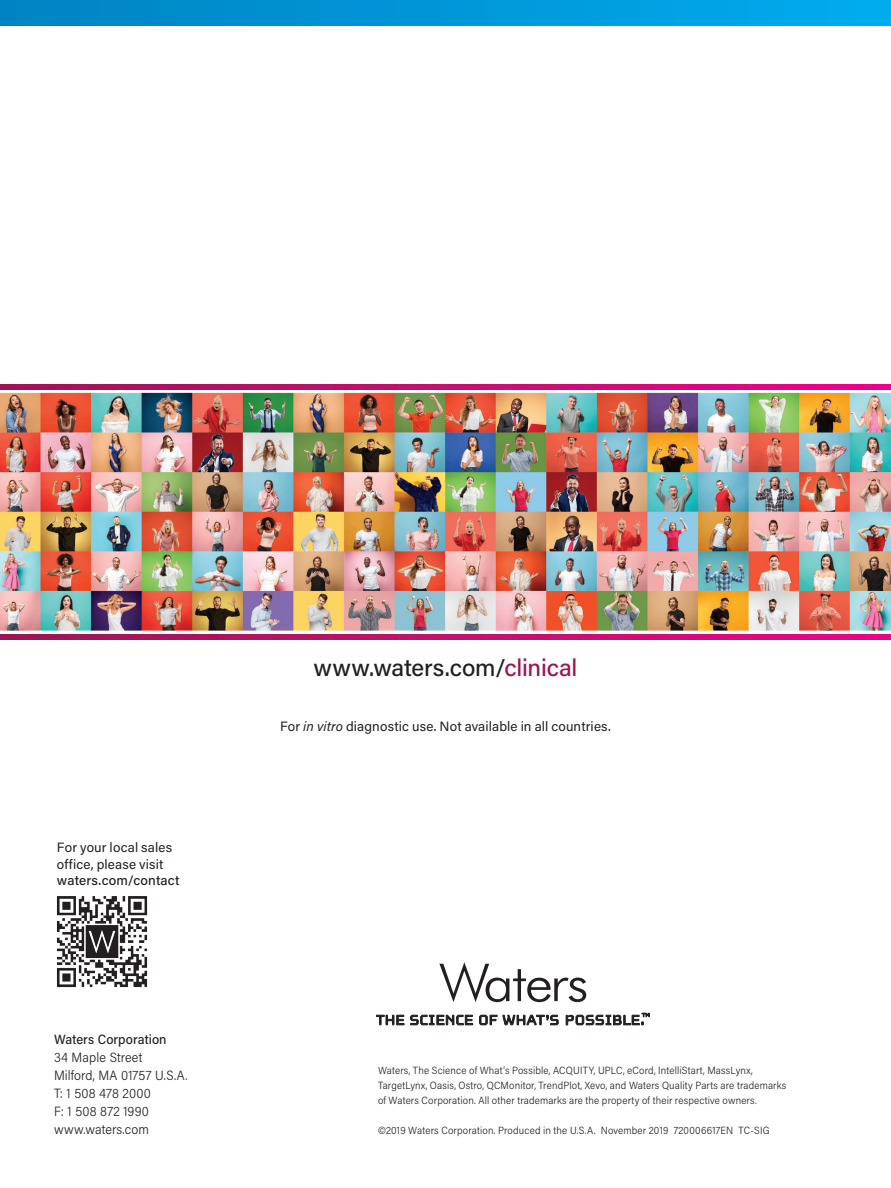
<style>
.page{position:relative;width:891px;height:1188px;background:#fff}
.page>*{position:absolute;margin:0;border:0;box-sizing:border-box;transform-origin:0 0}
.t1{font:500 24px "Acumin Pro";letter-spacing:-.005em;color:#231f20}
.t2{font:13.5px/16.5px "Acumin Pro";letter-spacing:.01em;color:#231f20}
.t3{font:300 13.5px/18px "Acumin Pro Semi Cond";letter-spacing:.01em;color:#231f20}
.t4{font:500 13.5px "Acumin Pro";letter-spacing:.01em;color:#231f20}
.t5{font:500 13.5px "Acumin Pro Semi Cond";letter-spacing:.005em;color:#231f20}
.t6{font:300 10.5px/15px "Acumin Pro Semi Cond";letter-spacing:.015em;color:#231f20}
.s1{color:#9b1555}
.s2{font-style:italic}
</style>
<div class="page">
<svg style="left:376px;top:1015px;width:97px;height:10px"></svg>
<svg style="left:479px;top:1014px;width:80px;height:11px"></svg>
<svg style="left:566px;top:1013px;width:84px;height:12px"></svg>
<svg style="left:439px;top:962px;width:147px;height:40px"></svg>
<div style="left:0;top:0;width:891px;height:25px;background:linear-gradient(to right,#0082c2,#00aced)"></div>
<img style="left:56px;top:896px;width:92px;height:92px">
<div style="left:0;top:384px;width:891px;height:255px;background:linear-gradient(to right,#9b1855,#e9068a)"></div>
<img style="left:0;top:390px;width:891px;height:243px">
<p class="t2" style="left:57px;top:838px;width:117px">For your local sales office, please visit</p>
<p class="t4" style="left:57px;top:871px;width:124px">waters.com/contact</p>
<p class="t5" style="left:54px;top:1030px;width:114px">Waters Corporation</p>
<p class="t3" style="left:54px;top:1048px;width:135px">34 Maple Street<br>Milford, MA 01757 U.S.A.<br>T: 1 508 478 2000<br>F: 1 508 872 1990 www.waters.com</p>
<h1 class="t1" style="left:314px;top:651px;width:265px">www.waters.com/<span class="s1">clinical</span></h1>
<p class="t2" style="left:280px;top:718px;width:332px">For <span class="s2">in vitro</span> diagnostic use. Not available in all countries.</p>
<p class="t6" style="left:378px;top:1062px;width:410px">Waters, The Science of What’s Possible, ACQUITY, UPLC, eCord, IntelliStart, MassLynx,<br>TargetLynx, Oasis, Ostro, QCMonitor, TrendPlot, Xevo, and Waters Quality Parts are trademarks of Waters Corporation. All other trademarks are the property of their respective owners.</p>
<p class="t6" style="left:378px;top:1122px;width:393px">©2019 Waters Corporation. Produced in the U.S.A. November 2019 720006617EN TC-SIG</p>
</div>
